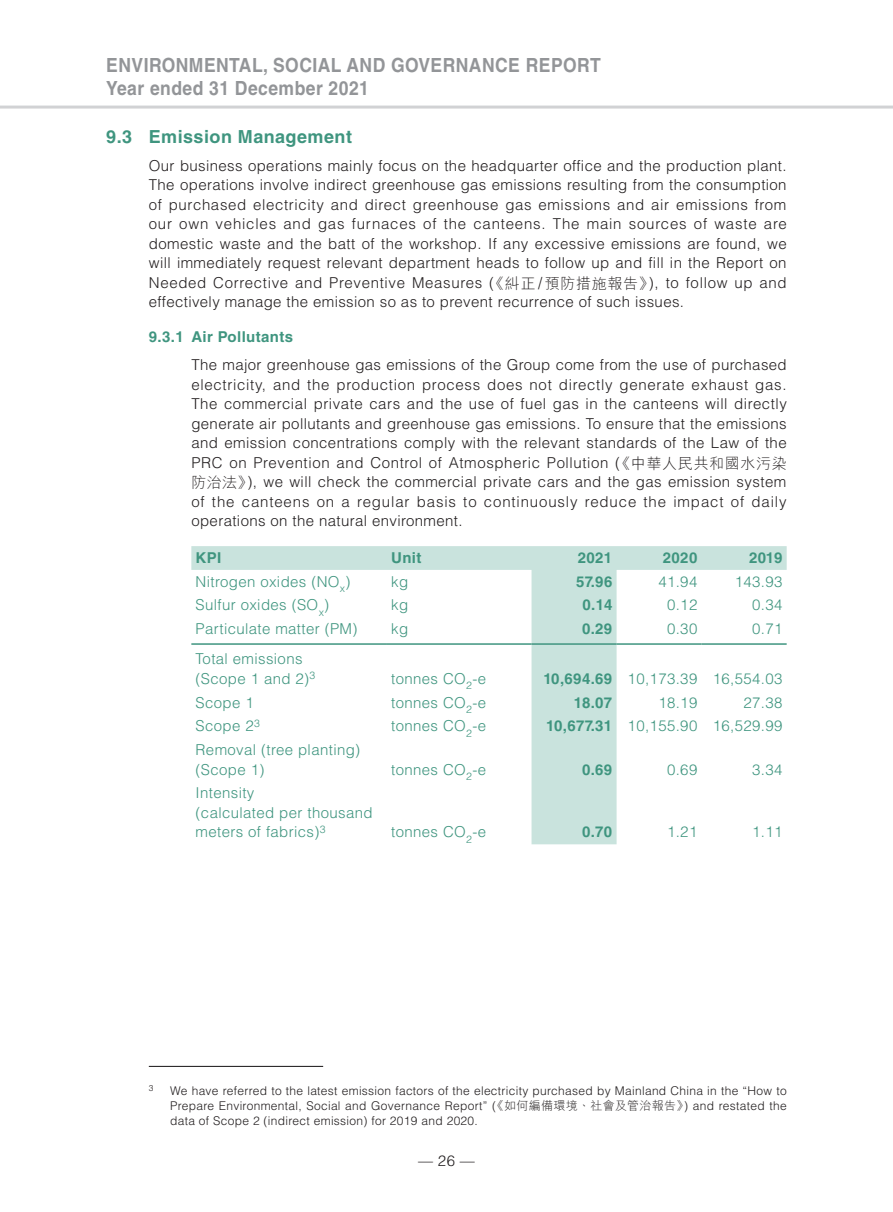
<style>
.page{position:relative;width:893px;height:1212px;background:#fff}
.page>*{position:absolute;margin:0;border:0;box-sizing:border-box;transform-origin:0 0}
.t1{font:700 19.5px/23.7px "Helvetica LT Std";letter-spacing:.025em;color:#939598;scale:.9 1}
.t2{font:700 18px "Helvetica LT Std";letter-spacing:.025em;color:#3f957f}
.t3{font:300 15px/19.5px "Helvetica LT Std";letter-spacing:.025em;color:#231f20;text-align:justify}
.t4{font:300 15px/19.5px "Helvetica LT Std";letter-spacing:.025em;color:#3f957f}
.t5{font:700 15px "Helvetica LT Std";letter-spacing:.025em;color:#3f957f}
.t6{font:300 12px/15px "Helvetica LT Std";letter-spacing:.025em;color:#231f20;text-align:justify}
.t7{font:300 8.4px "Helvetica LT Std";color:#231f20}
.s1{font-family:"M Hei HK"}
.s2{font-weight:700}
</style>
<div class="page">
<hr style="left:0;top:106px;width:893px;height:3px;background:#d1d2d4">
<svg style="left:191px;top:546px;width:596px;height:298px"></svg>
<hr style="left:191px;top:643px;width:196px;height:2px;background:#3f957f">
<hr style="left:387px;top:643px;width:144px;height:2px;background:#3f957f">
<hr style="left:531px;top:643px;width:86px;height:2px;background:#3f957f">
<hr style="left:617px;top:643px;width:85px;height:2px;background:#3f957f">
<hr style="left:702px;top:643px;width:85px;height:2px;background:#3f957f">
<hr style="left:149px;top:1066px;width:174px;height:1px;background:#231f20">
<h1 class="t1" style="left:106px;top:53px;width:551px">ENVIRONMENTAL, SOCIAL AND GOVERNANCE REPORT<br>Year ended 31 December 2021</h1>
<p class="t2" style="left:106px;top:125px;width:247px">9.3 Emission Management</p>
<p class="t3" style="left:149px;top:156px;width:640px">Our business operations mainly focus on the headquarter office and the production plant.<br>The operations involve indirect greenhouse gas emissions resulting from the consumption of purchased electricity and direct greenhouse gas emissions and air emissions from our own vehicles and gas furnaces of the canteens. The main sources of waste are domestic waste and the batt of the workshop. If any excessive emissions are found, we will immediately request relevant department heads to follow up and fill in the Report on Needed Corrective and Preventive Measures (<span class="s1">《糾正</span> / <span class="s1">預防措施報告》</span>), to follow up and effectively manage the emission so as to prevent recurrence of such issues.</p>
<p class="t5" style="left:149px;top:328px;width:146px">9.3.1 Air Pollutants</p>
<p class="t3" style="left:191px;top:355px;width:597px">The major greenhouse gas emissions of the Group come from the use of purchased electricity, and the production process does not directly generate exhaust gas.<br>The commercial private cars and the use of fuel gas in the canteens will directly generate air pollutants and greenhouse gas emissions. To ensure that the emissions and emission concentrations comply with the relevant standards of the Law of the PRC on Prevention and Control of Atmospheric Pollution (<span class="s1">《中華人民共和國水污染防治法》</span>), we will check the commercial private cars and the gas emission system of the canteens on a regular basis to continuously reduce the impact of daily operations on the natural environment.</p>
<p class="t5" style="left:196px;top:548px;width:27px">KPI</p>
<p class="t5" style="left:391px;top:548px;width:32px">Unit</p>
<p class="t5" style="left:578px;top:548px;width:36px">2021</p>
<p class="t5" style="left:663px;top:548px;width:36px">2020</p>
<p class="t5" style="left:749px;top:548px;width:35px">2019</p>
<p class="t4" style="left:196px;top:571px;width:156px">Nitrogen oxides (NO<sub>x</sub>)</p>
<p class="t4" style="left:391px;top:571px;width:19px">kg</p>
<p class="t5" style="left:576px;top:572px;width:38px">57.96</p>
<p class="t4" style="left:658px;top:571px;width:41px">41.94</p>
<p class="t4" style="left:735px;top:571px;width:49px">143.93</p>
<p class="t4" style="left:196px;top:595px;width:135px">Sulfur oxides (SO<sub>x</sub>)</p>
<p class="t4" style="left:391px;top:595px;width:19px">kg</p>
<p class="t5" style="left:582px;top:596px;width:31px">0.14</p>
<p class="t4" style="left:667px;top:595px;width:32px">0.12</p>
<p class="t4" style="left:752px;top:595px;width:32px">0.34</p>
<p class="t4" style="left:196px;top:619px;width:163px">Particulate matter (PM)</p>
<p class="t4" style="left:391px;top:619px;width:19px">kg</p>
<p class="t5" style="left:582px;top:620px;width:32px">0.29</p>
<p class="t4" style="left:667px;top:619px;width:32px">0.30</p>
<p class="t4" style="left:752px;top:619px;width:32px">0.71</p>
<p class="t4" style="left:196px;top:649px;width:121px">Total emissions (Scope 1 and 2)<sup>3</sup></p>
<p class="t4" style="left:391px;top:669px;width:96px">tonnes CO<sub>2</sub>-e</p>
<p class="t4" style="left:543px;top:669px;width:240px"><span class="s2">10,694.69</span> 10,173.39 16,554.03</p>
<p class="t4" style="left:196px;top:692px;width:60px">Scope 1</p>
<p class="t4" style="left:391px;top:692px;width:96px">tonnes CO<sub>2</sub>-e</p>
<p class="t5" style="left:574px;top:693px;width:40px">18.07</p>
<p class="t4" style="left:658px;top:692px;width:41px">18.19</p>
<p class="t4" style="left:743px;top:692px;width:41px">27.38</p>
<p class="t4" style="left:196px;top:716px;width:66px">Scope 2<sup>3</sup></p>
<p class="t4" style="left:391px;top:716px;width:96px">tonnes CO<sub>2</sub>-e</p>
<p class="t4" style="left:546px;top:716px;width:238px"><span class="s2">10,677.31</span> 10,155.90 16,529.99</p>
<p class="t4" style="left:196px;top:740px;width:166px">Removal (tree planting) (Scope 1)</p>
<p class="t4" style="left:391px;top:759px;width:96px">tonnes CO<sub>2</sub>-e</p>
<p class="t5" style="left:582px;top:760px;width:32px">0.69</p>
<p class="t4" style="left:667px;top:759px;width:32px">0.69</p>
<p class="t4" style="left:752px;top:759px;width:32px">3.34</p>
<p class="t4" style="left:196px;top:783px;width:179px">Intensity<br>(calculated per thousand meters of fabrics)<sup>3</sup></p>
<p class="t4" style="left:391px;top:822px;width:96px">tonnes CO<sub>2</sub>-e</p>
<p class="t5" style="left:582px;top:823px;width:32px">0.70</p>
<p class="t4" style="left:667px;top:822px;width:32px">1.21</p>
<p class="t4" style="left:752px;top:822px;width:32px">1.11</p>
<p class="t7" style="left:149px;top:1083px;width:6px">3</p>
<p class="t6" style="left:170px;top:1083px;width:618px">We have referred to the latest emission factors of the electricity purchased by Mainland China in the “How to Prepare Environmental, Social and Governance Report” (<span class="s1">《如何編備環境、社會及管治報告》</span>) and restated the data of Scope 2 (indirect emission) for 2019 and 2020.</p>
<p class="t3" style="left:418px;top:1151px;width:58px">— 26 —</p>
</div>
